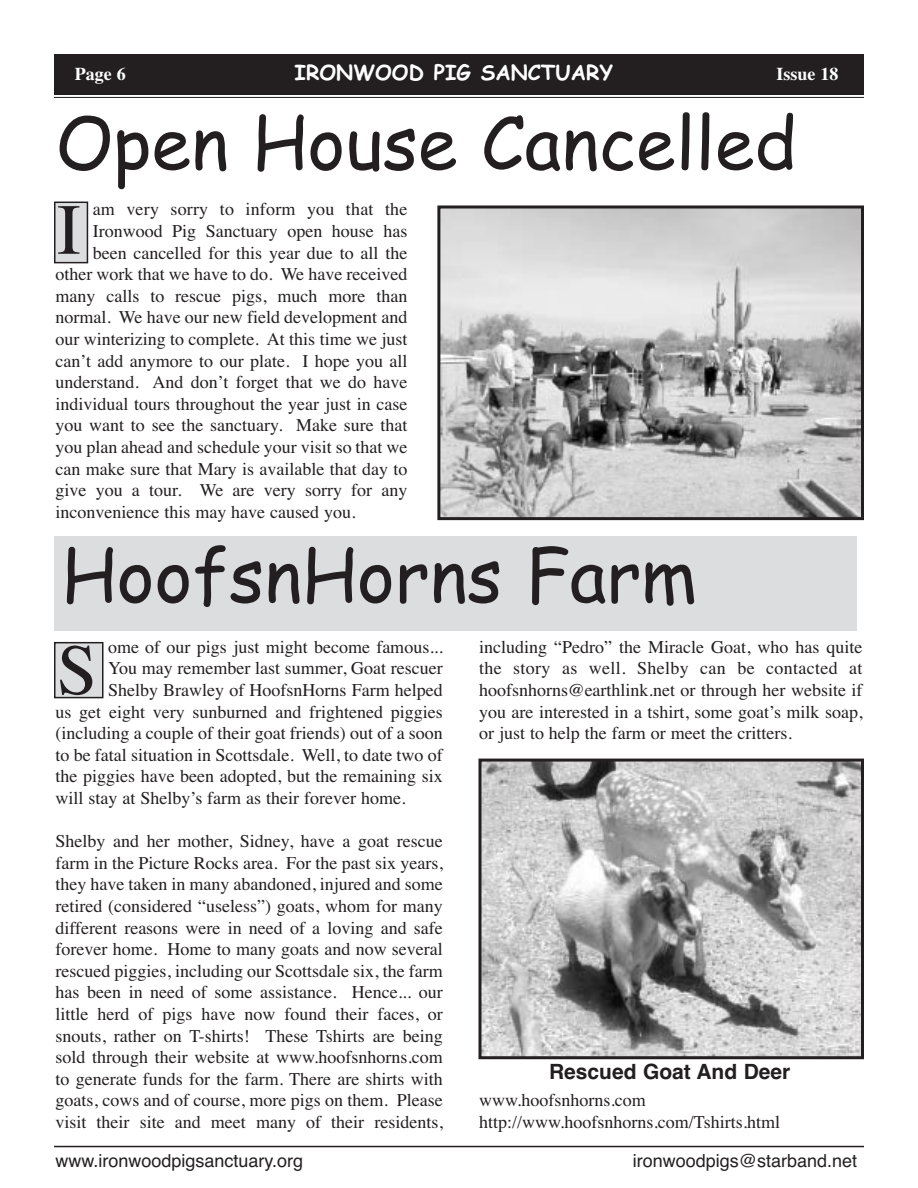
<style>
.page{position:relative;width:918px;height:1188px;background:#fff}
.page>*{position:absolute;margin:0;border:0;box-sizing:border-box;transform-origin:0 0}
.t1{font:72px "Comic Sans MS";color:#231f20}
.t2{font:72px "Times";color:#231f20}
.t3{font:700 21px "Comic Sans MS";color:#fff}
.t4{font:700 21px "Helvetica";color:#231f20}
.t5{font:18px/21.6px "Times";color:#231f20;text-align:justify}
.t6{font:18px "Helvetica";color:#231f20}
.t7{font:700 18px "Times";color:#fff}
</style>
<div class="page">
<div style="left:54px;top:54px;width:810px;height:40px;background:#231f20"></div>
<hr style="left:54px;top:97px;width:810px;height:1px;background:#231f20">
<hr style="left:54px;top:1146px;width:810px;height:1px;background:#231f20">
<div style="left:56px;top:203px;width:31px;height:59px;background:#dcdddf"></div>
<div style="left:54px;top:202px;width:34px;height:61px;border:2px solid #231f20"></div>
<img style="left:441px;top:210px;width:419px;height:306px">
<div style="left:437px;top:206px;width:427px;height:314px;border:3px solid #231f20"></div>
<div style="left:54px;top:536px;width:802px;height:95px;background:#dcdddf"></div>
<div style="left:56px;top:643px;width:46px;height:54px;background:#dcdddf"></div>
<div style="left:54px;top:642px;width:50px;height:56px;border:2px solid #231f20"></div>
<img style="left:482px;top:763px;width:378px;height:292px">
<div style="left:478px;top:759px;width:386px;height:300px;border:3px solid #231f20"></div>
<p class="t7" style="left:75px;top:63px;width:52px">Page 6</p>
<p class="t3" style="left:295px;top:60px;width:320px">IRONWOOD PIG SANCTUARY</p>
<p class="t7" style="left:777px;top:63px;width:63px">Issue 18</p>
<h1 class="t1" style="left:56px;top:102px;width:743px">Open House Cancelled</h1>
<p class="t5" style="left:93px;top:198px;width:316px">am very sorry to inform you that the</p>
<p class="t5" style="left:93px;top:220px;width:316px">Ironwood Pig Sanctuary open house has</p>
<p class="t5" style="left:93px;top:242px;width:316px">been cancelled for this year due to all the</p>
<p class="t5" style="left:55px;top:263px;width:354px">other work that we have to do. We have received</p>
<p class="t5" style="left:55px;top:285px;width:353px">many calls to rescue pigs, much more than</p>
<p class="t5" style="left:55px;top:306px;width:353px">normal. We have our new field development and</p>
<p class="t5" style="left:55px;top:328px;width:354px">our winterizing to complete. At this time we just</p>
<p class="t5" style="left:55px;top:350px;width:354px">can’t add anymore to our plate. I hope you all</p>
<p class="t5" style="left:55px;top:371px;width:353px">understand. And don’t forget that we do have</p>
<p class="t5" style="left:55px;top:393px;width:353px">individual tours throughout the year just in case</p>
<p class="t5" style="left:55px;top:414px;width:353px">you want to see the sanctuary. Make sure that</p>
<p class="t5" style="left:55px;top:436px;width:353px">you plan ahead and schedule your visit so that we</p>
<p class="t5" style="left:55px;top:458px;width:354px">can make sure that Mary is available that day to</p>
<p class="t5" style="left:55px;top:479px;width:353px">give you a tour. We are very sorry for any</p>
<p class="t5" style="left:55px;top:501px;width:302px">inconvenience this may have caused you.</p>
<h1 class="t2" style="left:57px;top:187px;width:25px">I</h1>
<h1 class="t1" style="left:62px;top:534px;width:637px">HoofsnHorns Farm</h1>
<h1 class="t2" style="left:57px;top:627px;width:42px">S</h1>
<p class="t5" style="left:479px;top:636px;width:385px">including “Pedro” the Miracle Goat, who has quite the story as well. Shelby can be contacted at hoofsnhorns@earthlink.net or through her website if you are interested in a tshirt, some goat’s milk soap, or just to help the farm or meet the critters.</p>
<p class="t5" style="left:108px;top:636px;width:336px">ome of our pigs just might become famous...</p>
<p class="t5" style="left:108px;top:657px;width:336px">You may remember last summer, Goat rescuer</p>
<p class="t5" style="left:108px;top:679px;width:336px">Shelby Brawley of HoofsnHorns Farm helped</p>
<p class="t5" style="left:55px;top:701px;width:389px">us get eight very sunburned and frightened piggies</p>
<p class="t5" style="left:55px;top:722px;width:389px">(including a couple of their goat friends) out of a soon</p>
<p class="t5" style="left:55px;top:744px;width:389px">to be fatal situation in Scottsdale. Well, to date two of</p>
<p class="t5" style="left:55px;top:765px;width:389px">the piggies have been adopted, but the remaining six</p>
<p class="t5" style="left:55px;top:787px;width:352px">will stay at Shelby’s farm as their forever home.</p>
<p class="t5" style="left:55px;top:830px;width:389px">Shelby and her mother, Sidney, have a goat rescue farm in the Picture Rocks area. For the past six years, they have taken in many abandoned, injured and some retired (considered “useless”) goats, whom for many different reasons were in need of a loving and safe forever home. Home to many goats and now several rescued piggies, including our Scottsdale six, the farm has been in need of some assistance. Hence... our little herd of pigs have now found their faces, or snouts, rather on T-shirts! These Tshirts are being sold through their website at www.hoofsnhorns.com to generate funds for the farm. There are shirts with goats, cows and of course, more pigs on them. Please visit their site and meet many of their residents,</p>
<p class="t4" style="left:549px;top:1059px;width:243px">Rescued Goat And Deer</p>
<p class="t5" style="left:479px;top:1089px;width:303px">www.hoofsnhorns.com http://www.hoofsnhorns.com/Tshirts.html</p>
<p class="t6" style="left:56px;top:1150px;width:249px">www.ironwoodpigsanctuary.org</p>
<p class="t6" style="left:633px;top:1150px;width:226px">ironwoodpigs@starband.net</p>
</div>
